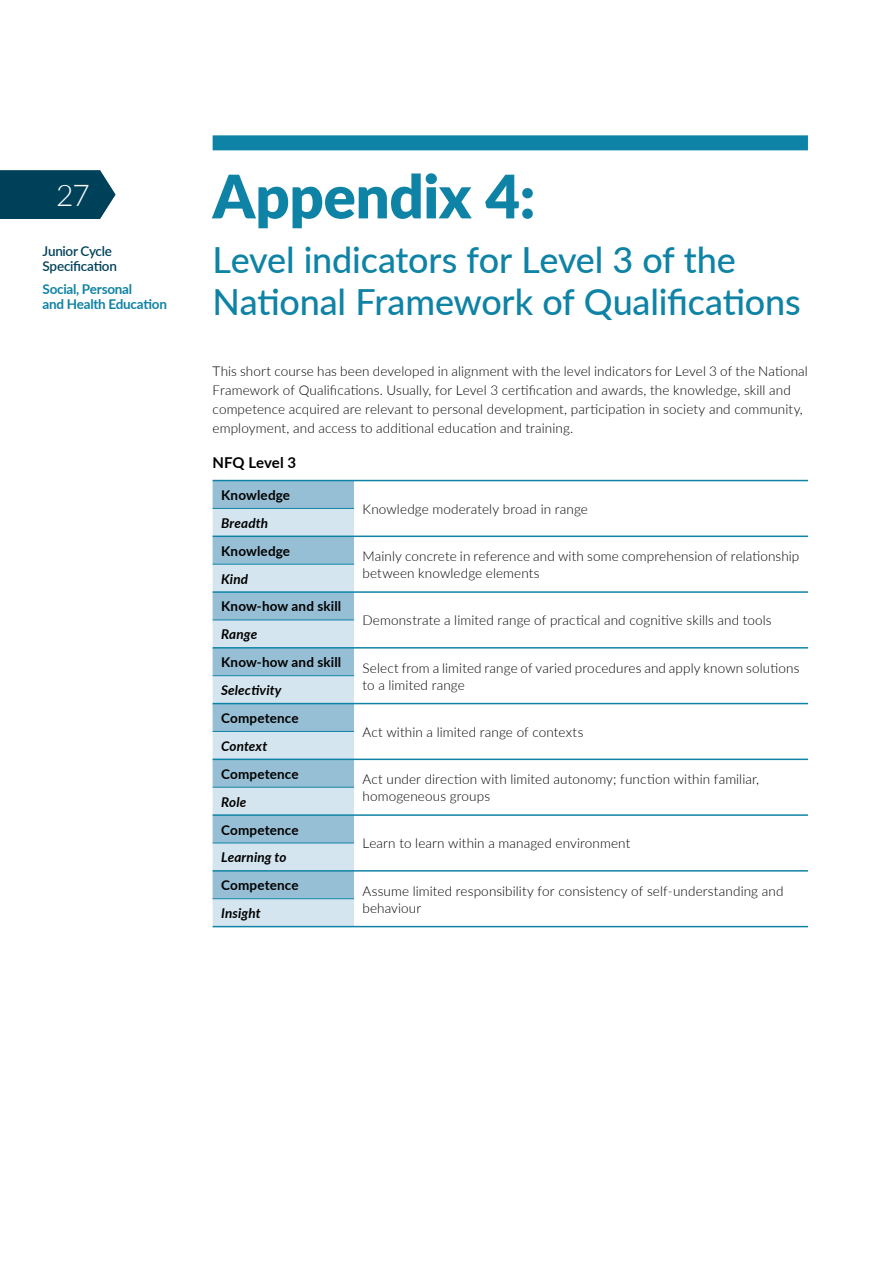
<style>
.page{position:relative;width:893px;height:1263px;background:#fff}
.page>*{position:absolute;margin:0;border:0;box-sizing:border-box;transform-origin:0 0}
.t1{font:900 60px "Lato";letter-spacing:-.005em;color:#0f83a5}
.t2{font:500 36px/42px "Lato";letter-spacing:-.005em;color:#0f83a5}
.t3{font:300 30px "Lato";color:#fff}
.t4{font:700 15px "Lato";color:#000}
.t5{font:300 13.5px/17.2px "Lato";letter-spacing:.01em;color:#000}
.t6{font:700 13.5px "Lato";letter-spacing:.01em;color:#000}
.t7{font:italic 700 13.5px "Lato";letter-spacing:.01em;color:#000}
.t8{font:700 13.5px/15px "Lato";letter-spacing:-.015em;color:#0f83a5}
.t9{font:600 13.5px/15px "Lato";letter-spacing:-.02em;color:#00415a}
</style>
<div class="page">
<svg style="left:0;top:170px;width:116px;height:49px;background:#124e66"></svg>
<div style="left:213px;top:135px;width:595px;height:15px;background:#0f83a5"></div>
<svg style="left:213px;top:481px;width:141px;height:27px;background:#94bed4"></svg>
<svg style="left:213px;top:509px;width:141px;height:417px;background:#b5d2e2"></svg>
<hr style="left:213px;top:508px;width:141px;height:1px;background:#0f83a5">
<hr style="left:213px;top:535px;width:141px;height:2px;background:#0f83a5">
<hr style="left:354px;top:535px;width:454px;height:2px;background:#0f83a5">
<hr style="left:213px;top:564px;width:141px;height:1px;background:#0f83a5">
<hr style="left:213px;top:591px;width:141px;height:2px;background:#0f83a5">
<hr style="left:354px;top:591px;width:454px;height:2px;background:#0f83a5">
<hr style="left:213px;top:620px;width:141px;height:1px;background:#0f83a5">
<hr style="left:213px;top:647px;width:141px;height:1px;background:#0f83a5">
<hr style="left:354px;top:647px;width:454px;height:1px;background:#0f83a5">
<hr style="left:213px;top:675px;width:141px;height:1px;background:#0f83a5">
<hr style="left:213px;top:703px;width:141px;height:1px;background:#0f83a5">
<hr style="left:354px;top:703px;width:454px;height:1px;background:#0f83a5">
<hr style="left:213px;top:731px;width:141px;height:1px;background:#0f83a5">
<hr style="left:213px;top:758px;width:141px;height:2px;background:#0f83a5">
<hr style="left:354px;top:758px;width:454px;height:2px;background:#0f83a5">
<hr style="left:213px;top:787px;width:141px;height:1px;background:#0f83a5">
<hr style="left:213px;top:814px;width:141px;height:2px;background:#0f83a5">
<hr style="left:354px;top:814px;width:454px;height:2px;background:#0f83a5">
<hr style="left:213px;top:843px;width:141px;height:1px;background:#0f83a5">
<hr style="left:213px;top:870px;width:141px;height:1px;background:#0f83a5">
<hr style="left:354px;top:870px;width:454px;height:1px;background:#0f83a5">
<hr style="left:213px;top:898px;width:141px;height:1px;background:#0f83a5">
<hr style="left:213px;top:926px;width:141px;height:1px;background:#0f83a5">
<hr style="left:354px;top:926px;width:454px;height:1px;background:#0f83a5">
<hr style="left:213px;top:480px;width:141px;height:1px;background:#0f83a5">
<hr style="left:354px;top:480px;width:454px;height:1px;background:#0f83a5">
<h3 class="t3" style="left:56px;top:174px;width:35px">27</h3>
<h1 class="t1" style="left:213px;top:151px;width:324px">Appendix 4:</h1>
<h2 class="t2" style="left:213px;top:238px;width:590px">Level indicators for Level 3 of the<br>National Framework of Qualifications</h2>
<p class="t9" style="left:43px;top:243px;width:76px">Junior Cycle<br>Specification</p>
<p class="t8" style="left:43px;top:281px;width:126px">Social, Personal<br>and Health Education</p>
<p class="t5" style="left:213px;top:362px;width:597px;line-height:18.8px">This short course has been developed in alignment with the level indicators for Level 3 of the National Framework of Qualifications. Usually, for Level 3 certification and awards, the knowledge, skill and competence acquired are relevant to personal development, participation in society and community, employment, and access to additional education and training.</p>
<p class="t4" style="left:213px;top:451px;width:85px">NFQ Level 3</p>
<p class="t6" style="left:221px;top:485px;width:71px">Knowledge</p>
<p class="t5" style="left:362px;top:500px;width:227px">Knowledge moderately broad in range</p>
<p class="t7" style="left:221px;top:513px;width:48px">Breadth</p>
<p class="t6" style="left:221px;top:541px;width:71px">Knowledge</p>
<p class="t5" style="left:362px;top:547px;width:438px">Mainly concrete in reference and with some comprehension of relationship between knowledge elements</p>
<p class="t7" style="left:221px;top:569px;width:29px">Kind</p>
<p class="t6" style="left:221px;top:597px;width:122px">Know-how and skill</p>
<p class="t5" style="left:362px;top:611px;width:411px">Demonstrate a limited range of practical and cognitive skills and tools</p>
<p class="t7" style="left:221px;top:624px;width:38px">Range</p>
<p class="t6" style="left:221px;top:652px;width:122px">Know-how and skill</p>
<p class="t5" style="left:362px;top:658px;width:438px">Select from a limited range of varied procedures and apply known solutions to a limited range</p>
<p class="t7" style="left:221px;top:680px;width:62px">Selectivity</p>
<p class="t6" style="left:221px;top:708px;width:79px">Competence</p>
<p class="t5" style="left:362px;top:723px;width:222px">Act within a limited range of contexts</p>
<p class="t7" style="left:221px;top:736px;width:48px">Context</p>
<p class="t6" style="left:221px;top:764px;width:79px">Competence</p>
<p class="t5" style="left:362px;top:770px;width:398px">Act under direction with limited autonomy; function within familiar, homogeneous groups</p>
<p class="t7" style="left:221px;top:792px;width:27px">Role</p>
<p class="t6" style="left:221px;top:820px;width:79px">Competence</p>
<p class="t5" style="left:362px;top:834px;width:269px">Learn to learn within a managed environment</p>
<p class="t7" style="left:221px;top:847px;width:67px">Learning to</p>
<p class="t6" style="left:221px;top:875px;width:79px">Competence</p>
<p class="t5" style="left:362px;top:881px;width:422px">Assume limited responsibility for consistency of self-understanding and behaviour</p>
<p class="t7" style="left:221px;top:903px;width:41px">Insight</p>
</div>
